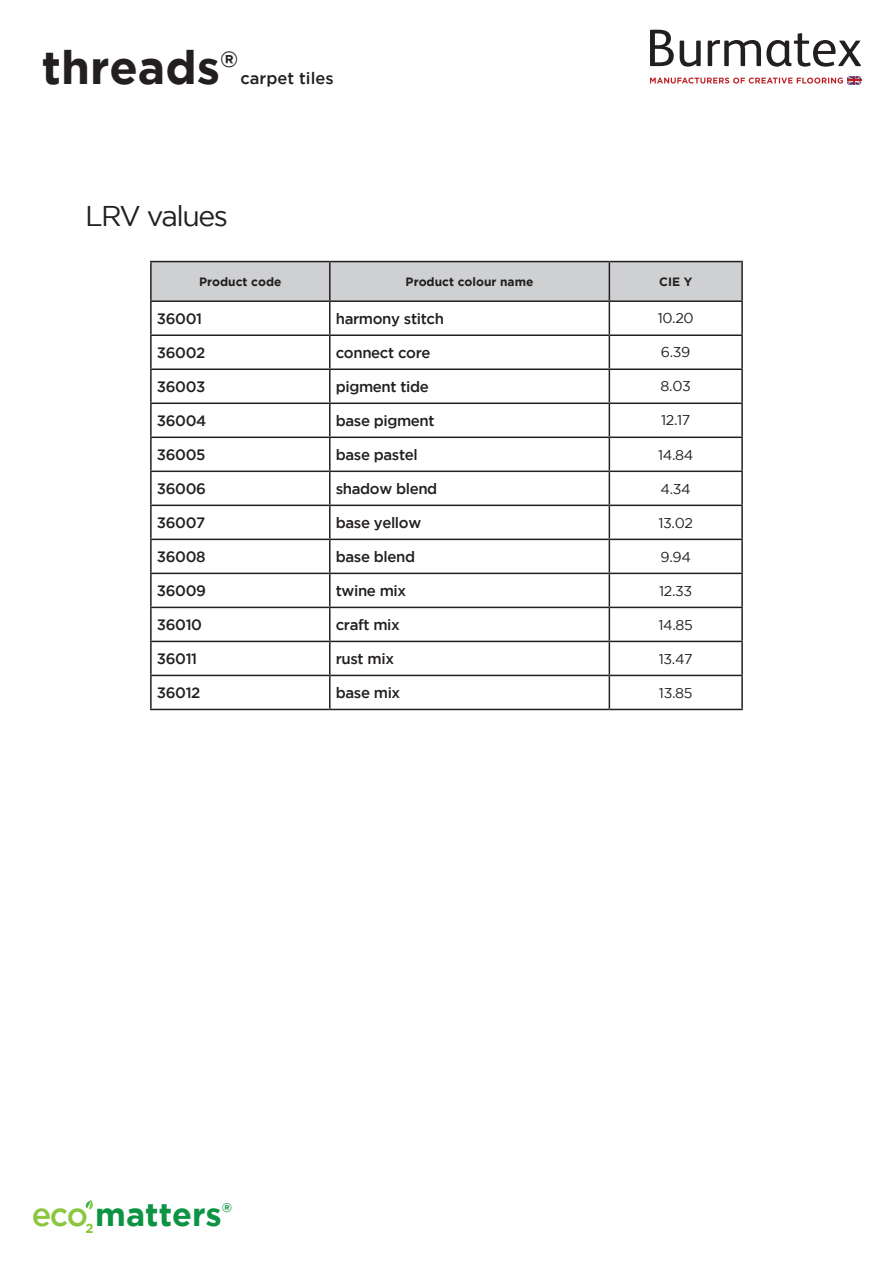
<style>
.page{position:relative;width:893px;height:1263px;background:#fff}
.page>*{position:absolute;margin:0;border:0;box-sizing:border-box;transform-origin:0 0}
.t1{font:700 46.5px "Gotham";color:#231f20}
.t2{font:700 32.4px "Gotham";color:#0d9344}
.t3{font:28.5px "Gotham";letter-spacing:-.055em;color:#231f20}
.t4{font:500 16.5px "Gotham";color:#231f20}
.t5{font:500 15px "Gotham";letter-spacing:-.025em;color:#231f20}
.t6{font:14.25px "Gotham";letter-spacing:-.025em;color:#231f20}
.t7{font:700 13.2px "Gotham";color:#8bc63e}
.t8{font:700 12.45px "Gotham";color:#0d9344}
.t9{font:700 12px "Gotham";color:#231f20}
.s1{font-weight:500;color:#8bc63e}
</style>
<div class="page">
<div style="left:152px;top:262px;width:589px;height:38px;background:#cfd0d2"></div>
<hr style="left:150px;top:261px;width:180px;height:1px;background:#231f20">
<hr style="left:150px;top:262px;width:2px;height:38px;background:#231f20">
<hr style="left:330px;top:261px;width:279px;height:1px;background:#231f20">
<hr style="left:329px;top:262px;width:2px;height:38px;background:#231f20">
<hr style="left:609px;top:261px;width:134px;height:1px;background:#231f20">
<hr style="left:609px;top:262px;width:1px;height:38px;background:#231f20">
<hr style="left:741px;top:262px;width:2px;height:38px;background:#231f20">
<hr style="left:150px;top:300px;width:180px;height:2px;background:#231f20">
<hr style="left:150px;top:302px;width:2px;height:32px;background:#231f20">
<hr style="left:330px;top:300px;width:279px;height:2px;background:#231f20">
<hr style="left:329px;top:302px;width:2px;height:32px;background:#231f20">
<hr style="left:609px;top:300px;width:134px;height:2px;background:#231f20">
<hr style="left:609px;top:302px;width:1px;height:32px;background:#231f20">
<hr style="left:741px;top:302px;width:2px;height:32px;background:#231f20">
<hr style="left:150px;top:334px;width:180px;height:2px;background:#231f20">
<hr style="left:150px;top:336px;width:2px;height:32px;background:#231f20">
<hr style="left:330px;top:334px;width:279px;height:2px;background:#231f20">
<hr style="left:329px;top:336px;width:2px;height:32px;background:#231f20">
<hr style="left:609px;top:334px;width:134px;height:2px;background:#231f20">
<hr style="left:609px;top:336px;width:1px;height:32px;background:#231f20">
<hr style="left:741px;top:336px;width:2px;height:32px;background:#231f20">
<hr style="left:150px;top:368px;width:180px;height:2px;background:#231f20">
<hr style="left:150px;top:370px;width:2px;height:32px;background:#231f20">
<hr style="left:330px;top:368px;width:279px;height:2px;background:#231f20">
<hr style="left:329px;top:370px;width:2px;height:32px;background:#231f20">
<hr style="left:609px;top:368px;width:134px;height:2px;background:#231f20">
<hr style="left:609px;top:370px;width:1px;height:32px;background:#231f20">
<hr style="left:741px;top:370px;width:2px;height:32px;background:#231f20">
<hr style="left:150px;top:402px;width:180px;height:2px;background:#231f20">
<hr style="left:150px;top:404px;width:2px;height:32px;background:#231f20">
<hr style="left:330px;top:402px;width:279px;height:2px;background:#231f20">
<hr style="left:329px;top:404px;width:2px;height:32px;background:#231f20">
<hr style="left:609px;top:402px;width:134px;height:2px;background:#231f20">
<hr style="left:609px;top:404px;width:1px;height:32px;background:#231f20">
<hr style="left:741px;top:404px;width:2px;height:32px;background:#231f20">
<hr style="left:150px;top:436px;width:180px;height:2px;background:#231f20">
<hr style="left:150px;top:438px;width:2px;height:33px;background:#231f20">
<hr style="left:330px;top:436px;width:279px;height:2px;background:#231f20">
<hr style="left:329px;top:438px;width:2px;height:33px;background:#231f20">
<hr style="left:609px;top:436px;width:134px;height:2px;background:#231f20">
<hr style="left:609px;top:438px;width:1px;height:33px;background:#231f20">
<hr style="left:741px;top:438px;width:2px;height:33px;background:#231f20">
<hr style="left:150px;top:471px;width:180px;height:1px;background:#231f20">
<hr style="left:150px;top:472px;width:2px;height:33px;background:#231f20">
<hr style="left:330px;top:471px;width:279px;height:1px;background:#231f20">
<hr style="left:329px;top:472px;width:2px;height:33px;background:#231f20">
<hr style="left:609px;top:471px;width:134px;height:1px;background:#231f20">
<hr style="left:609px;top:472px;width:1px;height:33px;background:#231f20">
<hr style="left:741px;top:472px;width:2px;height:33px;background:#231f20">
<hr style="left:150px;top:505px;width:180px;height:1px;background:#231f20">
<hr style="left:150px;top:506px;width:2px;height:33px;background:#231f20">
<hr style="left:330px;top:505px;width:279px;height:1px;background:#231f20">
<hr style="left:329px;top:506px;width:2px;height:33px;background:#231f20">
<hr style="left:609px;top:505px;width:134px;height:1px;background:#231f20">
<hr style="left:609px;top:506px;width:1px;height:33px;background:#231f20">
<hr style="left:741px;top:506px;width:2px;height:33px;background:#231f20">
<hr style="left:150px;top:539px;width:180px;height:1px;background:#231f20">
<hr style="left:150px;top:540px;width:2px;height:33px;background:#231f20">
<hr style="left:330px;top:539px;width:279px;height:1px;background:#231f20">
<hr style="left:329px;top:540px;width:2px;height:33px;background:#231f20">
<hr style="left:609px;top:539px;width:134px;height:1px;background:#231f20">
<hr style="left:609px;top:540px;width:1px;height:33px;background:#231f20">
<hr style="left:741px;top:540px;width:2px;height:33px;background:#231f20">
<hr style="left:150px;top:573px;width:180px;height:1px;background:#231f20">
<hr style="left:150px;top:574px;width:2px;height:33px;background:#231f20">
<hr style="left:330px;top:573px;width:279px;height:1px;background:#231f20">
<hr style="left:329px;top:574px;width:2px;height:33px;background:#231f20">
<hr style="left:609px;top:573px;width:134px;height:1px;background:#231f20">
<hr style="left:609px;top:574px;width:1px;height:33px;background:#231f20">
<hr style="left:741px;top:574px;width:2px;height:33px;background:#231f20">
<hr style="left:150px;top:607px;width:180px;height:1px;background:#231f20">
<hr style="left:150px;top:608px;width:2px;height:33px;background:#231f20">
<hr style="left:330px;top:607px;width:279px;height:1px;background:#231f20">
<hr style="left:329px;top:608px;width:2px;height:33px;background:#231f20">
<hr style="left:609px;top:607px;width:134px;height:1px;background:#231f20">
<hr style="left:609px;top:608px;width:1px;height:33px;background:#231f20">
<hr style="left:741px;top:608px;width:2px;height:33px;background:#231f20">
<hr style="left:150px;top:641px;width:180px;height:1px;background:#231f20">
<hr style="left:150px;top:642px;width:2px;height:33px;background:#231f20">
<hr style="left:330px;top:641px;width:279px;height:1px;background:#231f20">
<hr style="left:329px;top:642px;width:2px;height:33px;background:#231f20">
<hr style="left:609px;top:641px;width:134px;height:1px;background:#231f20">
<hr style="left:609px;top:642px;width:1px;height:33px;background:#231f20">
<hr style="left:741px;top:642px;width:2px;height:33px;background:#231f20">
<hr style="left:150px;top:675px;width:180px;height:1px;background:#231f20">
<hr style="left:150px;top:676px;width:2px;height:33px;background:#231f20">
<hr style="left:330px;top:675px;width:279px;height:1px;background:#231f20">
<hr style="left:329px;top:676px;width:2px;height:33px;background:#231f20">
<hr style="left:609px;top:675px;width:134px;height:1px;background:#231f20">
<hr style="left:609px;top:676px;width:1px;height:33px;background:#231f20">
<hr style="left:741px;top:676px;width:2px;height:33px;background:#231f20">
<hr style="left:150px;top:709px;width:180px;height:1px;background:#231f20">
<hr style="left:330px;top:709px;width:279px;height:1px;background:#231f20">
<hr style="left:609px;top:709px;width:134px;height:1px;background:#231f20">
<svg style="left:85px;top:1200px;width:8px;height:9px"></svg>
<svg style="left:650px;top:76px;width:211px;height:8px"></svg>
<svg style="left:650px;top:30px;width:211px;height:37px"></svg>
<p class="t1" style="left:42px;top:41px;width:198px">threads<sup>®</sup></p>
<p class="t4" style="left:241px;top:69px;width:95px">carpet tiles</p>
<p class="t3" style="left:85px;top:200px;width:145px">LRV values</p>
<p class="t9" style="left:199px;top:275px;width:84px">Product code</p>
<p class="t9" style="left:406px;top:275px;width:129px">Product colour name</p>
<p class="t9" style="left:659px;top:275px;width:35px">CIE Y</p>
<p class="t5" style="left:157px;top:310px;width:47px">36001</p>
<p class="t5" style="left:336px;top:310px;width:110px">harmony stitch</p>
<p class="t6" style="left:658px;top:310px;width:38px">10.20</p>
<p class="t5" style="left:157px;top:344px;width:50px">36002</p>
<p class="t5" style="left:336px;top:344px;width:96px">connect core</p>
<p class="t6" style="left:661px;top:344px;width:31px">6.39</p>
<p class="t5" style="left:157px;top:378px;width:50px">36003</p>
<p class="t5" style="left:336px;top:378px;width:95px">pigment tide</p>
<p class="t6" style="left:661px;top:378px;width:32px">8.03</p>
<p class="t5" style="left:157px;top:412px;width:51px">36004</p>
<p class="t5" style="left:336px;top:412px;width:100px">base pigment</p>
<p class="t6" style="left:661px;top:413px;width:31px">12.17</p>
<p class="t5" style="left:157px;top:446px;width:50px">36005</p>
<p class="t5" style="left:336px;top:446px;width:84px">base pastel</p>
<p class="t6" style="left:658px;top:447px;width:37px">14.84</p>
<p class="t5" style="left:157px;top:480px;width:51px">36006</p>
<p class="t5" style="left:336px;top:480px;width:103px">shadow blend</p>
<p class="t6" style="left:661px;top:481px;width:32px">4.34</p>
<p class="t5" style="left:157px;top:514px;width:50px">36007</p>
<p class="t5" style="left:336px;top:514px;width:87px">base yellow</p>
<p class="t6" style="left:658px;top:515px;width:36px">13.02</p>
<p class="t5" style="left:157px;top:548px;width:50px">36008</p>
<p class="t5" style="left:336px;top:548px;width:81px">base blend</p>
<p class="t6" style="left:660px;top:549px;width:32px">9.94</p>
<p class="t5" style="left:157px;top:582px;width:51px">36009</p>
<p class="t5" style="left:336px;top:582px;width:72px">twine mix</p>
<p class="t6" style="left:659px;top:583px;width:35px">12.33</p>
<p class="t5" style="left:157px;top:616px;width:47px">36010</p>
<p class="t5" style="left:336px;top:616px;width:66px">craft mix</p>
<p class="t6" style="left:658px;top:617px;width:36px">14.85</p>
<p class="t5" style="left:157px;top:650px;width:42px">36011</p>
<p class="t5" style="left:336px;top:650px;width:60px">rust mix</p>
<p class="t6" style="left:659px;top:651px;width:35px">13.47</p>
<p class="t5" style="left:157px;top:684px;width:45px">36012</p>
<p class="t5" style="left:336px;top:684px;width:66px">base mix</p>
<p class="t6" style="left:659px;top:685px;width:35px">13.85</p>
<p class="t8" style="left:222px;top:1200px;width:12px">®</p>
<p class="t2" style="left:32px;top:1195px;width:191px"><span class="s1">eco</span> matters</p>
<p class="t7" style="left:85px;top:1220px;width:10px">2</p>
</div>
